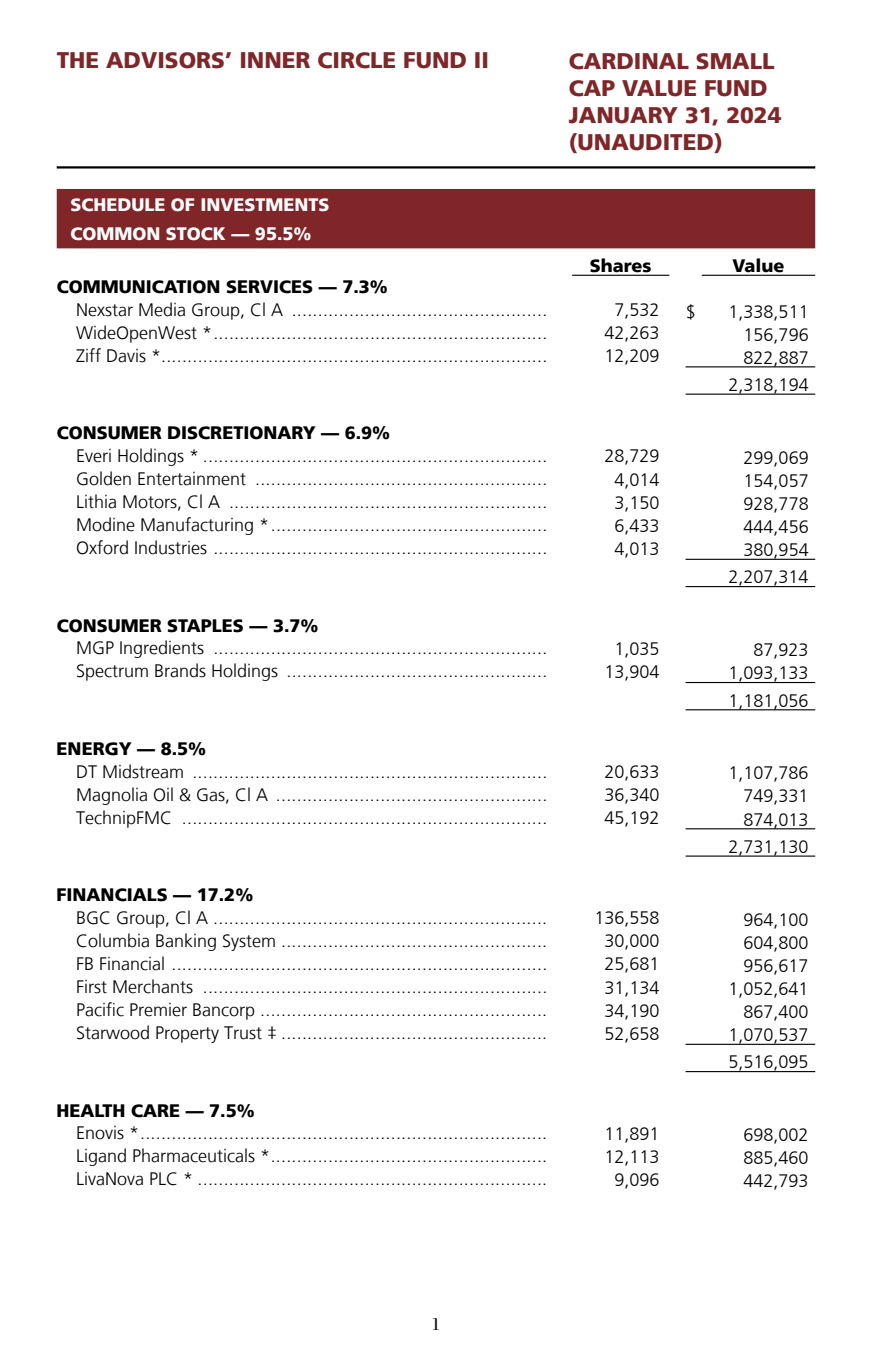
<style>
.page{position:relative;width:872px;height:1358px;background:#fff}
.page>*{position:absolute;margin:0;border:0;box-sizing:border-box;transform-origin:0 0}
.t1{font:900 22.5px/27px "Frutiger LT";color:#7f2629}
.t2{font:300 18px/27.2px "Frutiger LT";color:#000;text-align:right}
.t3{font:900 18px "Frutiger LT";color:#000}
.t4{font:900 18px/29.7px "Frutiger LT";color:#fff}
.t5{font:18px "Bodoni LT Pro";color:#000}
</style>
<div class="page">
<hr style="left:57px;top:166px;width:758px;height:2px;background:#000">
<div style="left:57px;top:189px;width:758px;height:59px;background:#802528"></div>
<hr style="left:685px;top:366px;width:130px;height:1px;background:#000">
<hr style="left:685px;top:393px;width:130px;height:2px;background:#000">
<hr style="left:685px;top:559px;width:130px;height:1px;background:#000">
<hr style="left:685px;top:586px;width:130px;height:1px;background:#000">
<hr style="left:685px;top:682px;width:130px;height:1px;background:#000">
<hr style="left:685px;top:709px;width:130px;height:1px;background:#000">
<hr style="left:685px;top:828px;width:130px;height:1px;background:#000">
<hr style="left:685px;top:855px;width:130px;height:1px;background:#000">
<hr style="left:685px;top:1043px;width:130px;height:2px;background:#000">
<hr style="left:685px;top:1071px;width:130px;height:1px;background:#000">
<hr style="left:572px;top:275px;width:97px;height:1px;background:#000">
<hr style="left:701px;top:275px;width:114px;height:1px;background:#000">
<p class="t1" style="left:57px;top:46px;width:434px">THE ADVISORS’ INNER CIRCLE FUND II</p>
<p class="t1" style="left:569px;top:48px;width:214px">CARDINAL SMALL<br>CAP VALUE FUND<br>JANUARY 31, 2024 (UNAUDITED)</p>
<p class="t4" style="left:70px;top:189px;width:261px">SCHEDULE OF INVESTMENTS<br>COMMON STOCK — 95.5%</p>
<p class="t3" style="left:590px;top:255px;width:63px">Shares</p>
<p class="t3" style="left:732px;top:255px;width:54px">Value</p>
<p class="t3" style="left:57px;top:276px;width:333px">COMMUNICATION SERVICES — 7.3%</p>
<p class="t2" style="left:76px;top:296px;width:473px">Nexstar Media Group, Cl A .................................................</p>
<p class="t2" style="left:614px;top:297px;width:47px">7,532</p>
<p class="t2" style="left:686px;top:298px;width:12px">$</p>
<p class="t2" style="left:728px;top:298px;width:82px">1,338,511</p>
<p class="t2" style="left:76px;top:319px;width:473px">WideOpenWest *................................................................</p>
<p class="t2" style="left:604px;top:320px;width:57px">42,263</p>
<p class="t2" style="left:743px;top:321px;width:67px">156,796</p>
<p class="t2" style="left:76px;top:342px;width:473px">Ziff Davis *..........................................................................</p>
<p class="t2" style="left:604px;top:343px;width:57px">12,209</p>
<p class="t2" style="left:728px;top:344px;width:82px">822,887<br>2,318,194</p>
<p class="t3" style="left:57px;top:422px;width:335px">CONSUMER DISCRETIONARY — 6.9%</p>
<p class="t2" style="left:76px;top:442px;width:473px">Everi Holdings * ..................................................................</p>
<p class="t2" style="left:604px;top:443px;width:57px">28,729</p>
<p class="t2" style="left:743px;top:444px;width:67px">299,069</p>
<p class="t2" style="left:76px;top:465px;width:473px">Golden Entertainment ........................................................</p>
<p class="t2" style="left:614px;top:466px;width:47px">4,014</p>
<p class="t2" style="left:743px;top:467px;width:67px">154,057</p>
<p class="t2" style="left:76px;top:488px;width:473px">Lithia Motors, Cl A .............................................................</p>
<p class="t2" style="left:614px;top:489px;width:47px">3,150</p>
<p class="t2" style="left:743px;top:490px;width:67px">928,778</p>
<p class="t2" style="left:76px;top:511px;width:473px">Modine Manufacturing *.....................................................</p>
<p class="t2" style="left:614px;top:512px;width:47px">6,433</p>
<p class="t2" style="left:743px;top:513px;width:67px">444,456</p>
<p class="t2" style="left:76px;top:534px;width:473px">Oxford Industries ................................................................</p>
<p class="t2" style="left:614px;top:535px;width:47px">4,013</p>
<p class="t2" style="left:728px;top:536px;width:82px">380,954<br>2,207,314</p>
<p class="t3" style="left:57px;top:614px;width:263px">CONSUMER STAPLES — 3.7%</p>
<p class="t2" style="left:76px;top:635px;width:473px">MGP Ingredients ................................................................</p>
<p class="t2" style="left:614px;top:635px;width:47px">1,035</p>
<p class="t2" style="left:753px;top:636px;width:57px">87,923</p>
<p class="t2" style="left:76px;top:658px;width:473px">Spectrum Brands Holdings ..................................................</p>
<p class="t2" style="left:604px;top:658px;width:57px">13,904</p>
<p class="t2" style="left:728px;top:660px;width:82px;text-align:left">1,093,133<br>1,181,056</p>
<p class="t3" style="left:57px;top:738px;width:151px">ENERGY — 8.5%</p>
<p class="t2" style="left:76px;top:758px;width:473px">DT Midstream ....................................................................</p>
<p class="t2" style="left:604px;top:758px;width:57px">20,633</p>
<p class="t2" style="left:728px;top:760px;width:82px">1,107,786</p>
<p class="t2" style="left:76px;top:781px;width:473px">Magnolia Oil &amp; Gas, Cl A ....................................................</p>
<p class="t2" style="left:604px;top:781px;width:57px">36,340</p>
<p class="t2" style="left:743px;top:783px;width:67px">749,331</p>
<p class="t2" style="left:76px;top:804px;width:473px">TechnipFMC ......................................................................</p>
<p class="t2" style="left:604px;top:804px;width:57px">45,192</p>
<p class="t2" style="left:728px;top:806px;width:82px">874,013<br>2,731,130</p>
<p class="t3" style="left:57px;top:884px;width:198px">FINANCIALS — 17.2%</p>
<p class="t2" style="left:76px;top:904px;width:473px">BGC Group, Cl A ................................................................</p>
<p class="t2" style="left:594px;top:904px;width:67px">136,558</p>
<p class="t2" style="left:743px;top:906px;width:67px">964,100</p>
<p class="t2" style="left:76px;top:927px;width:473px">Columbia Banking System ...................................................</p>
<p class="t2" style="left:604px;top:928px;width:57px">30,000</p>
<p class="t2" style="left:743px;top:929px;width:67px">604,800</p>
<p class="t2" style="left:76px;top:950px;width:473px">FB Financial ........................................................................</p>
<p class="t2" style="left:604px;top:951px;width:57px">25,681</p>
<p class="t2" style="left:743px;top:952px;width:67px">956,617</p>
<p class="t2" style="left:76px;top:973px;width:473px">First Merchants ..................................................................</p>
<p class="t2" style="left:604px;top:974px;width:57px">31,134</p>
<p class="t2" style="left:728px;top:975px;width:82px">1,052,641</p>
<p class="t2" style="left:76px;top:996px;width:473px">Pacific Premier Bancorp .......................................................</p>
<p class="t2" style="left:604px;top:997px;width:57px">34,190</p>
<p class="t2" style="left:743px;top:998px;width:67px">867,400</p>
<p class="t2" style="left:76px;top:1019px;width:473px">Starwood Property Trust ‡ ...................................................</p>
<p class="t2" style="left:604px;top:1020px;width:57px">52,658</p>
<p class="t2" style="left:728px;top:1021px;width:82px;text-align:left">1,070,537<br>5,516,095</p>
<p class="t3" style="left:57px;top:1099px;width:200px">HEALTH CARE — 7.5%</p>
<p class="t2" style="left:76px;top:1119px;width:473px">Enovis *..............................................................................</p>
<p class="t2" style="left:604px;top:1120px;width:57px">11,891</p>
<p class="t2" style="left:743px;top:1121px;width:67px">698,002</p>
<p class="t2" style="left:76px;top:1142px;width:473px">Ligand Pharmaceuticals *.....................................................</p>
<p class="t2" style="left:604px;top:1143px;width:57px">12,113</p>
<p class="t2" style="left:743px;top:1144px;width:67px">885,460</p>
<p class="t2" style="left:76px;top:1165px;width:473px">LivaNova PLC * ...................................................................</p>
<p class="t2" style="left:614px;top:1166px;width:47px">9,096</p>
<p class="t2" style="left:743px;top:1167px;width:67px">442,793</p>
<p class="t5" style="left:431px;top:1314px;width:10px">1</p>
</div>
